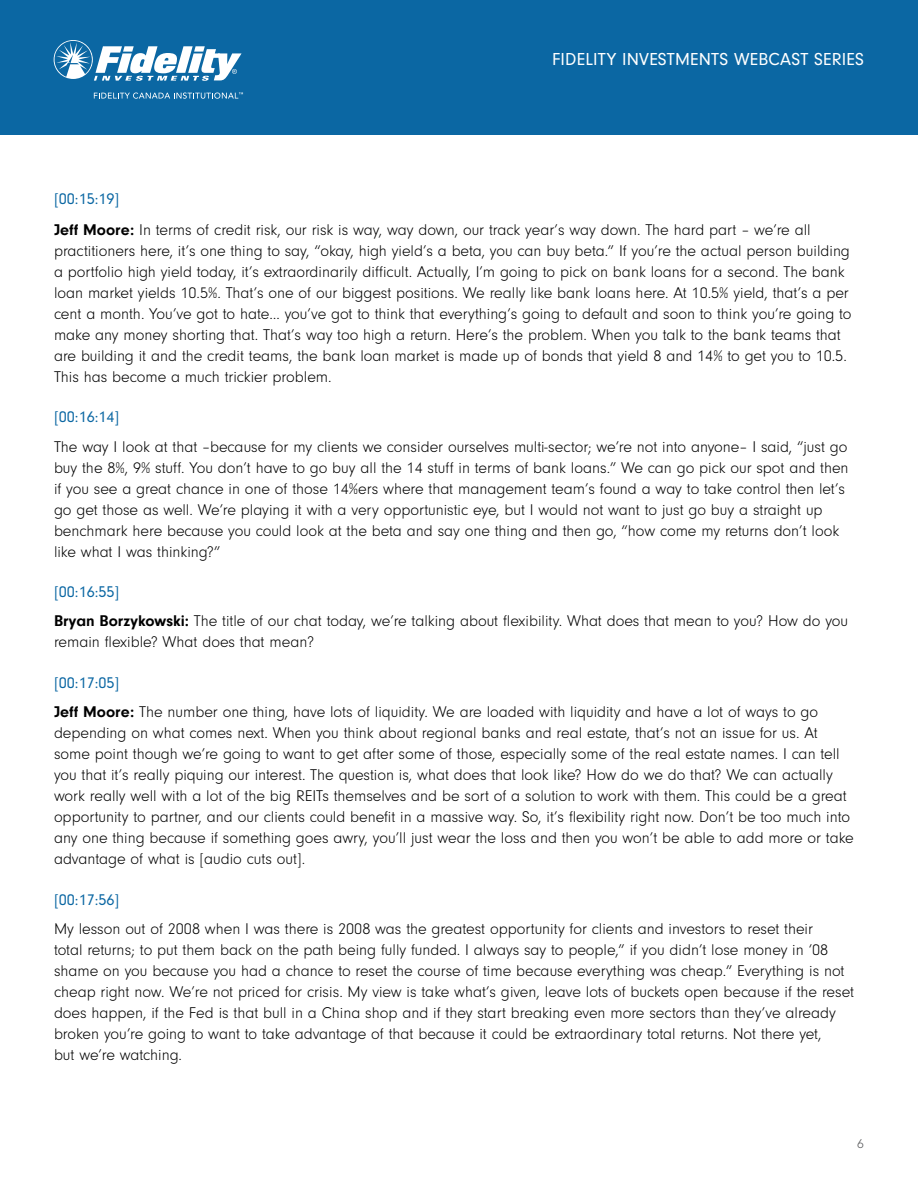
<style>
.page{position:relative;width:918px;height:1188px;background:#fff}
.page>*{position:absolute;margin:0;border:0;box-sizing:border-box;transform-origin:0 0}
.t1{font:18px "Neuzeit Gro";letter-spacing:.01em;color:#fff}
.t2{font:300 16.2px/21px "Neuzeit Gro";color:#000}
.t3{font:16.2px "Neuzeit Gro";color:#0b67a3}
.t4{font:300 13.5px "Neuzeit Gro";color:#58595b}
.s1{font-weight:400;color:#0b67a3}
.s2{font-weight:700}
</style>
<div class="page">
<div style="left:0;top:0;width:918px;height:135px;background:#0b67a3"></div>
<svg style="left:54px;top:40px;width:188px;height:41px"></svg>
<svg style="left:94px;top:92px;width:149px;height:7px"></svg>
<p class="t1" style="left:552px;top:49px;width:313px">FIDELITY INVESTMENTS WEBCAST SERIES</p>
<p class="t2" style="left:54px;top:184px;width:758px;line-height:30.8px"><span class="s1">[00:15:19]<br></span><span class="s2">Jeff Moore:</span> In terms of credit risk, our risk is way, way down, our track year’s way down. The hard part – we’re all</p>
<p class="t2" style="left:54px;top:240px;width:799px">practitioners here, it’s one thing to say, “okay, high yield’s a beta, you can buy beta.” If you’re the actual person building a portfolio high yield today, it’s extraordinarily difficult. Actually, I’m going to pick on bank loans for a second. The bank loan market yields 10.5%. That’s one of our biggest positions. We really like bank loans here. At 10.5% yield, that’s a per cent a month. You’ve got to hate… you’ve got to think that everything’s going to default and soon to think you’re going to make any money shorting that. That’s way too high a return. Here’s the problem. When you talk to the bank teams that are building it and the credit teams, the bank loan market is made up of bonds that yield 8 and 14% to get you to 10.5.<br>This has become a much trickier problem.</p>
<p class="t3" style="left:54px;top:408px;width:67px">[00:16:14]</p>
<p class="t2" style="left:54px;top:436px;width:796px">The way I look at that –because for my clients we consider ourselves multi-sector; we’re not into anyone– I said, “just go buy the 8%, 9% stuff. You don’t have to go buy all the 14 stuff in terms of bank loans.” We can go pick our spot and then if you see a great chance in one of those 14%ers where that management team’s found a way to take control then let’s go get those as well. We’re playing it with a very opportunistic eye, but I would not want to just go buy a straight up benchmark here because you could look at the beta and say one thing and then go, “how come my returns don’t look like what I was thinking?”</p>
<p class="t2" style="left:54px;top:578px;width:796px;line-height:29.2px"><span class="s1">[00:16:55]<br></span><span class="s2">Bryan Borzykowski:</span> The title of our chat today, we’re talking about flexibility. What does that mean to you? How do you</p>
<p class="t2" style="left:54px;top:632px;width:262px">remain flexible? What does that mean?</p>
<p class="t2" style="left:54px;top:668px;width:766px;line-height:29.2px"><span class="s1">[00:17:05]<br></span><span class="s2">Jeff Moore:</span> The number one thing, have lots of liquidity. We are loaded with liquidity and have a lot of ways to go</p>
<p class="t2" style="left:54px;top:723px;width:801px">depending on what comes next. When you think about regional banks and real estate, that’s not an issue for us. At some point though we’re going to want to get after some of those, especially some of the real estate names. I can tell you that it’s really piquing our interest. The question is, what does that look like? How do we do that? We can actually work really well with a lot of the big REITs themselves and be sort of a solution to work with them. This could be a great opportunity to partner, and our clients could benefit in a massive way. So, it’s flexibility right now. Don’t be too much into any one thing because if something goes awry, you’ll just wear the loss and then you won’t be able to add more or take advantage of what is [audio cuts out].</p>
<p class="t3" style="left:54px;top:891px;width:67px">[00:17:56]</p>
<p class="t2" style="left:54px;top:918px;width:802px">My lesson out of 2008 when I was there is 2008 was the greatest opportunity for clients and investors to reset their<br>total returns; to put them back on the path being fully funded. I always say to people,” if you didn’t lose money in ‘08 shame on you because you had a chance to reset the course of time because everything was cheap.” Everything is not cheap right now. We’re not priced for crisis. My view is take what’s given, leave lots of buckets open because if the reset does happen, if the Fed is that bull in a China shop and if they start breaking even more sectors than they’ve already broken you’re going to want to take advantage of that because it could be extraordinary total returns. Not there yet,<br>but we’re watching.</p>
<p class="t4" style="left:857px;top:1137px;width:8px">6</p>
</div>
